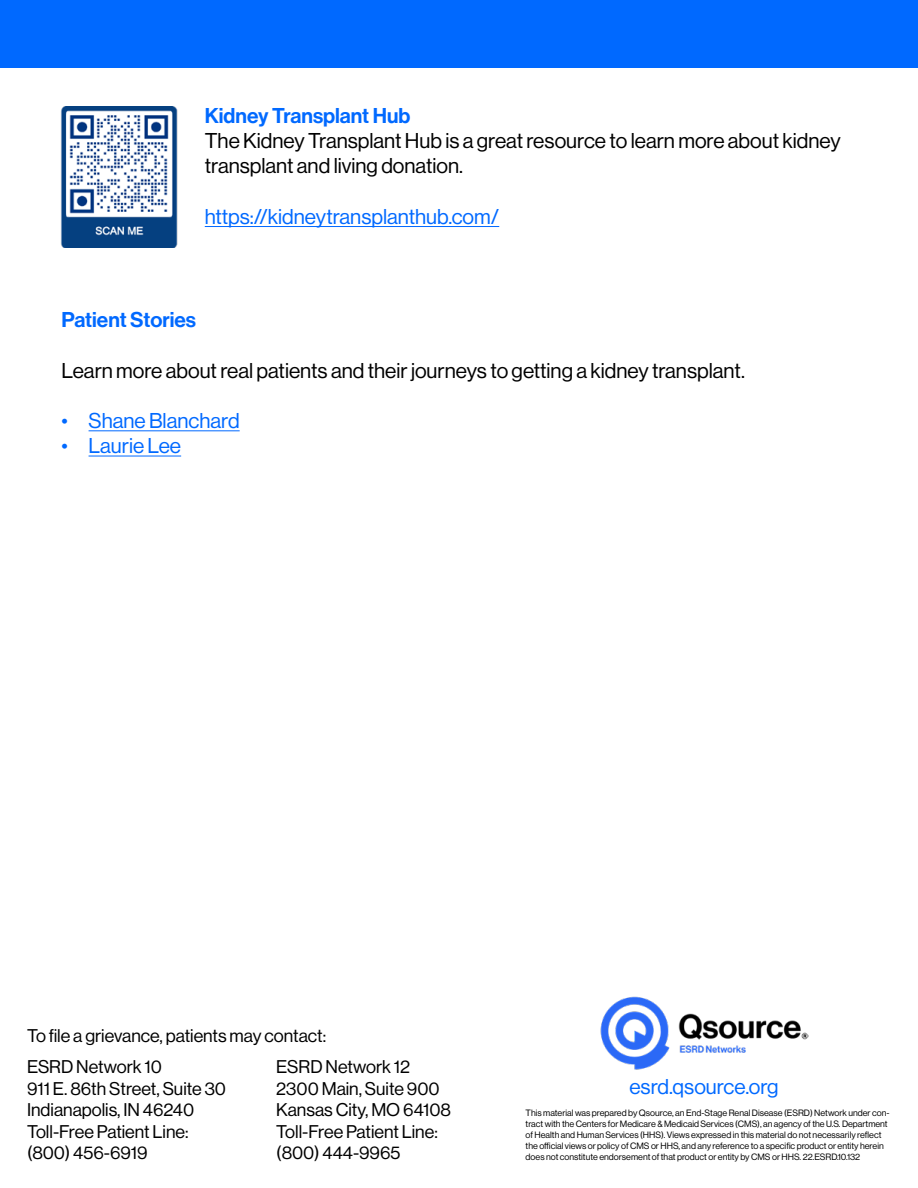
<style>
.page{position:relative;width:918px;height:1188px;background:#fff}
.page>*{position:absolute;margin:0;border:0;box-sizing:border-box;transform-origin:0 0}
.t1{font:21px/25.2px "N Haas Grotesk DS Pro 55 Rg";color:#000}
.t2{font:21px "N Haas Grotesk DS Pro 55 Rg";color:#0069ff}
.t3{font:21px "N Haas Grotesk DS Pro 65 Md";color:#0069ff}
.t4{font:18px/21.6px "N Haas Grotesk DS Pro 55 Rg";color:#000}
.t5{font:9px/10.8px "N Haas Grotesk DS Pro 55 Rg";color:#000}
</style>
<div class="page">
<div style="left:0;top:0;width:918px;height:68px;background:#0069ff"></div>
<hr style="left:89px;top:431px;width:151px;height:1px;background:#0069ff">
<hr style="left:89px;top:456px;width:92px;height:1px;background:#0069ff">
<hr style="left:205px;top:226px;width:294px;height:1px;background:#0069ff">
<img style="left:61px;top:107px;width:117px;height:141px">
<img style="left:600px;top:996px;width:208px;height:74px">
<h1 class="t3" style="left:205px;top:103px;width:207px">Kidney Transplant Hub</h1>
<h1 class="t1" style="left:205px;top:128px;width:637px">The Kidney Transplant Hub is a great resource to learn more about kidney transplant and living donation.</h1>
<h1 class="t2" style="left:205px;top:204px;width:296px">https://kidneytransplanthub.com/</h1>
<h1 class="t3" style="left:62px;top:308px;width:136px">Patient Stories</h1>
<h1 class="t1" style="left:62px;top:358px;width:685px">Learn more about real patients and their journeys to getting a kidney transplant.</h1>
<h1 class="t2" style="left:62px;top:409px;width:180px">• Shane Blanchard</h1>
<h1 class="t2" style="left:62px;top:434px;width:121px">• Laurie Lee</h1>
<h2 class="t4" style="left:27px;top:1020px;width:301px;line-height:31.3px">To file a grievance, patients may contact:<br>ESRD Network 10</h2>
<h2 class="t4" style="left:27px;top:1078px;width:201px">911 E. 86th Street, Suite 30<br>Indianapolis, IN 46240<br>Toll-Free Patient Line: (800) 456-6919</h2>
<h2 class="t4" style="left:276px;top:1056px;width:176px">ESRD Network 12<br>2300 Main, Suite 900<br>Kansas City, MO 64108<br>Toll-Free Patient Line: (800) 444-9965</h2>
<h1 class="t2" style="left:629px;top:1075px;width:151px">esrd.qsource.org</h1>
<p class="t5" style="left:526px;top:1108px;width:366px">This material was prepared by Qsource, an End-Stage Renal Disease (ESRD) Network under con&shy;tract with the Centers for Medicare &amp; Medicaid Services (CMS), an agency of the U.S. Department of Health and Human Services (HHS). Views expressed in this material do not necessarily reflect the official views or policy of CMS or HHS, and any reference to a specific product or entity herein does not constitute endorsement of that product or entity by CMS or HHS. 22.ESRD.10.132</p>
</div>
